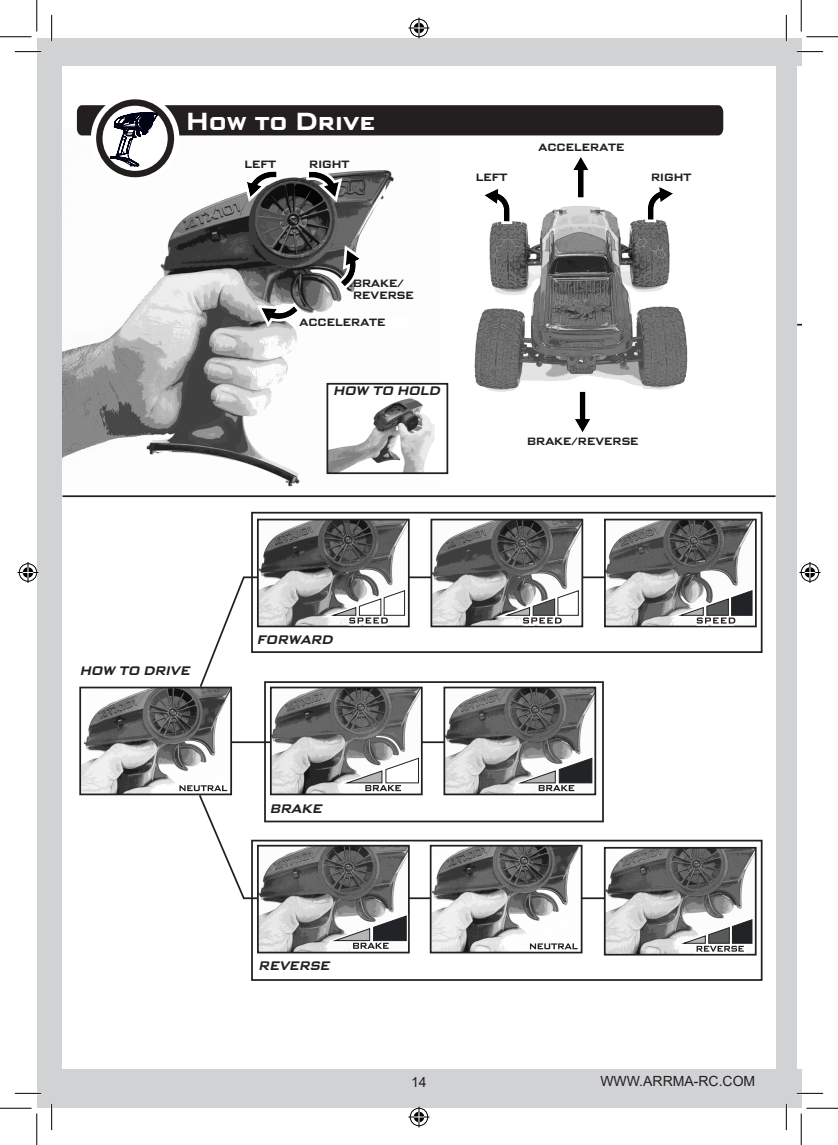
<style>
.page{position:relative;width:838px;height:1145px;background:#fff}
.page>*{position:absolute;margin:0;border:0;box-sizing:border-box;transform-origin:0 0}
.t1{font:700 24.5px "Bank Gothic";color:#fff}
.t2{font:14px "Arial";color:#231f20}
.t3{font:italic 700 12.25px "Bank Gothic";color:#231f20}
.t4{font:700 10.5px "Bank Gothic";color:#231f20}
</style>
<div class="page">
<div style="left:38px;top:38px;width:763px;height:1069px;background:#d1d2d4"></div>
<hr style="left:797px;top:67px;width:4px;height:1002px;background:#fff">
<div style="left:62px;top:67px;width:713px;height:1002px;background:#fff"></div>
<hr style="left:218px;top:741px;width:237px;height:2px;background:#231f20">
<svg style="left:198px;top:576px;width:559px;height:113px"></svg>
<svg style="left:197px;top:793px;width:560px;height:107px"></svg>
<img style="left:62px;top:127px;width:378px;height:359px">
<img style="left:444px;top:224px;width:244px;height:171px">
<img style="left:82px;top:690px;width:147px;height:102px">
<div style="left:79px;top:687px;width:153px;height:108px;border:2px solid #231f20"></div>
<img style="left:433px;top:848px;width:146px;height:102px">
<div style="left:430px;top:845px;width:152px;height:108px;border:2px solid #231f20"></div>
<img style="left:260px;top:522px;width:146px;height:102px">
<div style="left:257px;top:519px;width:152px;height:108px;border:2px solid #231f20"></div>
<img style="left:273px;top:690px;width:146px;height:102px">
<div style="left:270px;top:687px;width:152px;height:108px;border:2px solid #231f20"></div>
<img style="left:433px;top:522px;width:147px;height:102px">
<div style="left:430px;top:519px;width:153px;height:108px;border:2px solid #231f20"></div>
<img style="left:446px;top:690px;width:147px;height:102px">
<div style="left:443px;top:687px;width:153px;height:108px;border:2px solid #231f20"></div>
<img style="left:260px;top:848px;width:146px;height:102px">
<div style="left:257px;top:845px;width:152px;height:108px;border:2px solid #231f20"></div>
<img style="left:607px;top:522px;width:146px;height:102px">
<div style="left:604px;top:519px;width:152px;height:108px;border:2px solid #231f20"></div>
<img style="left:606px;top:850px;width:147px;height:103px">
<div style="left:603px;top:847px;width:153px;height:109px;border:2px solid #231f20"></div>
<svg style="left:236px;top:303px;width:65px;height:46px"></svg>
<svg style="left:236px;top:276px;width:26px;height:3px"></svg>
<svg style="left:337px;top:245px;width:28px;height:45px"></svg>
<svg style="left:307px;top:235px;width:12px;height:7px"></svg>
<svg style="left:570px;top:389px;width:25px;height:43px"></svg>
<svg style="left:77px;top:99px;width:646px;height:125px"></svg>
<div style="left:299px;top:318px;width:107px;height:11px;background:#fff"></div>
<div style="left:538px;top:146px;width:86px;height:5px;background:#fff"></div>
<svg style="left:320px;top:588px;width:86px;height:38px"></svg>
<svg style="left:494px;top:588px;width:86px;height:38px"></svg>
<svg style="left:668px;top:588px;width:86px;height:38px"></svg>
<svg style="left:336px;top:756px;width:84px;height:37px"></svg>
<svg style="left:515px;top:756px;width:78px;height:37px"></svg>
<svg style="left:330px;top:913px;width:78px;height:38px"></svg>
<img style="left:329px;top:386px;width:116px;height:85px">
<div style="left:326px;top:383px;width:122px;height:91px;border:2px solid #231f20"></div>
<svg style="left:178px;top:783px;width:51px;height:10px"></svg>
<svg style="left:528px;top:942px;width:51px;height:9px"></svg>
<svg style="left:673px;top:917px;width:80px;height:36px"></svg>
<hr style="left:62px;top:495px;width:713px;height:2px;background:#231f20">
<div style="left:251px;top:840px;width:511px;height:141px;border:2px solid #231f20"></div>
<div style="left:264px;top:681px;width:339px;height:141px;border:2px solid #231f20"></div>
<div style="left:251px;top:512px;width:511px;height:141px;border:2px solid #231f20"></div>
<hr style="left:15px;top:51px;width:26px;height:2px;background:#fff">
<hr style="left:796px;top:51px;width:27px;height:2px;background:#fff">
<hr style="left:15px;top:1092px;width:26px;height:2px;background:#fff">
<hr style="left:796px;top:1092px;width:27px;height:2px;background:#fff">
<hr style="left:51px;top:15px;width:2px;height:26px;background:#fff">
<hr style="left:51px;top:1104px;width:2px;height:26px;background:#fff">
<hr style="left:785px;top:15px;width:2px;height:26px;background:#fff">
<hr style="left:785px;top:1104px;width:2px;height:26px;background:#fff">
<svg style="left:15px;top:51px;width:26px;height:1px"></svg>
<svg style="left:796px;top:51px;width:27px;height:1px"></svg>
<svg style="left:15px;top:1093px;width:26px;height:1px"></svg>
<svg style="left:796px;top:1093px;width:27px;height:1px"></svg>
<svg style="left:51px;top:15px;width:1px;height:26px"></svg>
<svg style="left:51px;top:1104px;width:1px;height:26px"></svg>
<svg style="left:786px;top:15px;width:1px;height:26px"></svg>
<svg style="left:786px;top:1104px;width:1px;height:26px"></svg>
<hr style="left:0;top:36px;width:32px;height:1px;background:#000">
<hr style="left:806px;top:36px;width:31px;height:1px;background:#000">
<hr style="left:0;top:1108px;width:32px;height:1px;background:#000">
<hr style="left:806px;top:1108px;width:31px;height:1px;background:#000">
<hr style="left:36px;top:0;width:1px;height:31px;background:#000">
<hr style="left:36px;top:1113px;width:1px;height:32px;background:#000">
<hr style="left:800px;top:0;width:1px;height:31px;background:#000">
<hr style="left:800px;top:1113px;width:1px;height:32px;background:#000">
<svg style="left:408px;top:18px;width:21px;height:21px"></svg>
<svg style="left:408px;top:1106px;width:21px;height:21px"></svg>
<svg style="left:18px;top:562px;width:21px;height:21px"></svg>
<svg style="left:799px;top:562px;width:21px;height:21px"></svg>
<p class="t1" style="left:186px;top:107px;width:190px">How to Drive</p>
<p class="t4" style="left:244px;top:157px;width:33px">LEFT</p>
<p class="t4" style="left:309px;top:157px;width:42px">RIGHT</p>
<p class="t4" style="left:475px;top:171px;width:33px">LEFT</p>
<p class="t4" style="left:538px;top:141px;width:88px">ACCELERATE</p>
<p class="t4" style="left:651px;top:171px;width:42px">RIGHT</p>
<p class="t4" style="left:353px;top:277px;width:52px">BRAKE/</p>
<p class="t4" style="left:353px;top:289px;width:62px">REVERSE</p>
<p class="t4" style="left:299px;top:316px;width:88px">ACCELERATE</p>
<p class="t3" style="left:333px;top:384px;width:111px">HOW TO HOLD</p>
<p class="t4" style="left:527px;top:435px;width:113px">BRAKE/REVERSE</p>
<p class="t3" style="left:80px;top:663px;width:114px">HOW TO DRIVE</p>
<p class="t3" style="left:257px;top:632px;width:80px">FORWARD</p>
<p class="t3" style="left:270px;top:801px;width:56px">BRAKE</p>
<p class="t3" style="left:258px;top:959px;width:75px">REVERSE</p>
<h2 class="t2" style="left:411px;top:1072px;width:17px">14</h2>
<h2 class="t2" style="left:600px;top:1071px;width:156px">WWW.ARRMA-RC.COM</h2>
</div>
